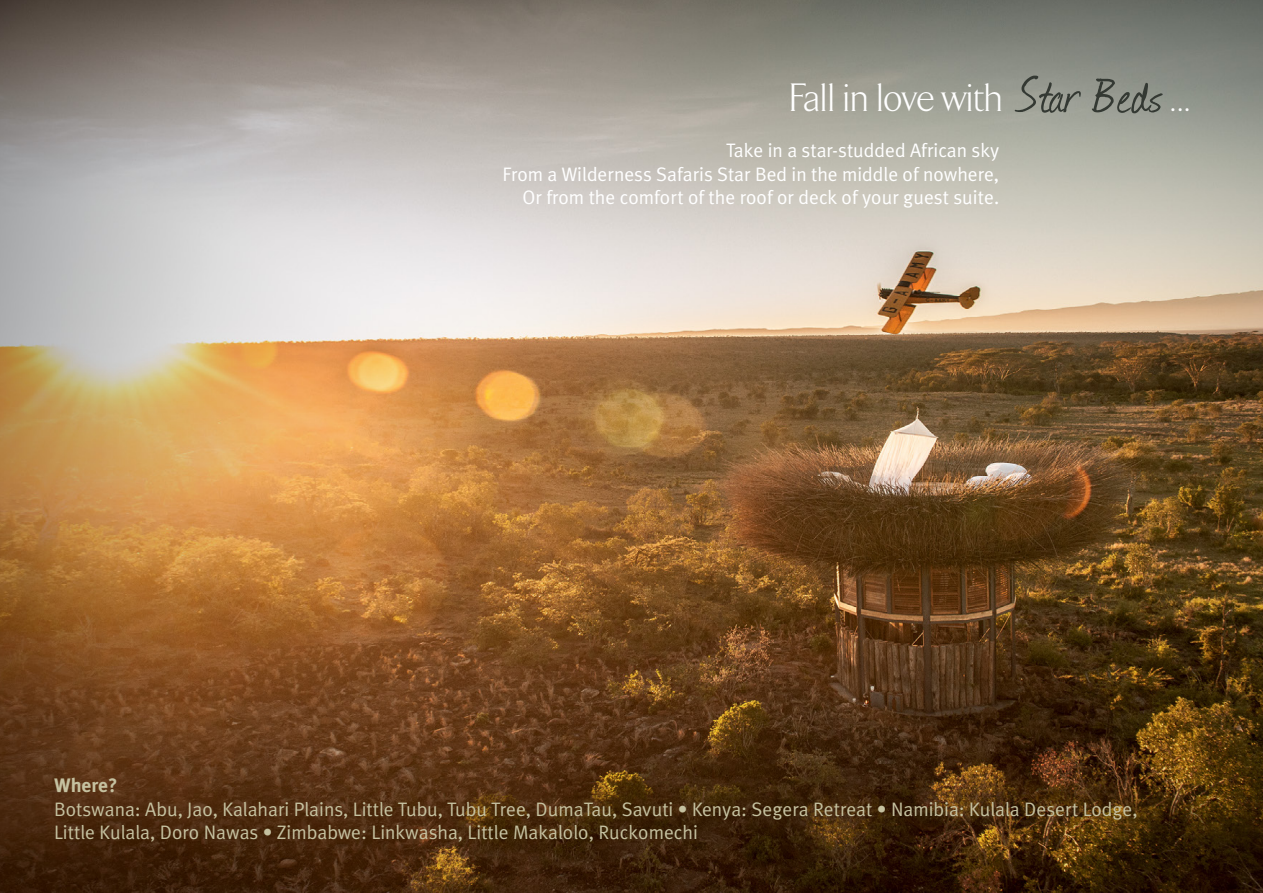
<style>
.page{position:relative;width:1263px;height:893px;background:#fff}
.page>*{position:absolute;margin:0;border:0;box-sizing:border-box;transform-origin:0 0}
.t1{font:300 40.5px "Arrow";color:#fff}
.t2{font:19.5px/23.4px "Meta Plus Normal";color:#c5c1a0}
.t3{font:19.5px/23.4px "Meta Plus Normal";color:#fff;text-align:right}
.t4{font:700 19.5px "Meta Plus";color:#c5c1a0}
.s1{font-family:"Journal";font-weight:400;font-size:60px;color:#343933}
</style>
<div class="page">
<img style="left:0;top:0;width:1263px;height:893px">
<h1 class="t1" style="left:789px;top:77px;width:403px">Fall in love with <span class="s1">Star Beds</span> …</h1>
<p class="t3" style="left:503px;top:138px;width:498px">Take in a star-studded African sky<br>From a Wilderness Safaris Star Bed in the middle of nowhere,<br>Or from the comfort of the roof or deck of your guest suite.</p>
<p class="t4" style="left:54px;top:774px;width:65px">Where?</p>
<p class="t2" style="left:54px;top:797px;width:1085px">Botswana: Abu, Jao, Kalahari Plains, Little Tubu, Tubu Tree, DumaTau, Savuti • Kenya: Segera Retreat • Namibia: Kulala Desert Lodge,<br>Little Kulala, Doro Nawas • Zimbabwe: Linkwasha, Little Makalolo, Ruckomechi</p>
</div>
